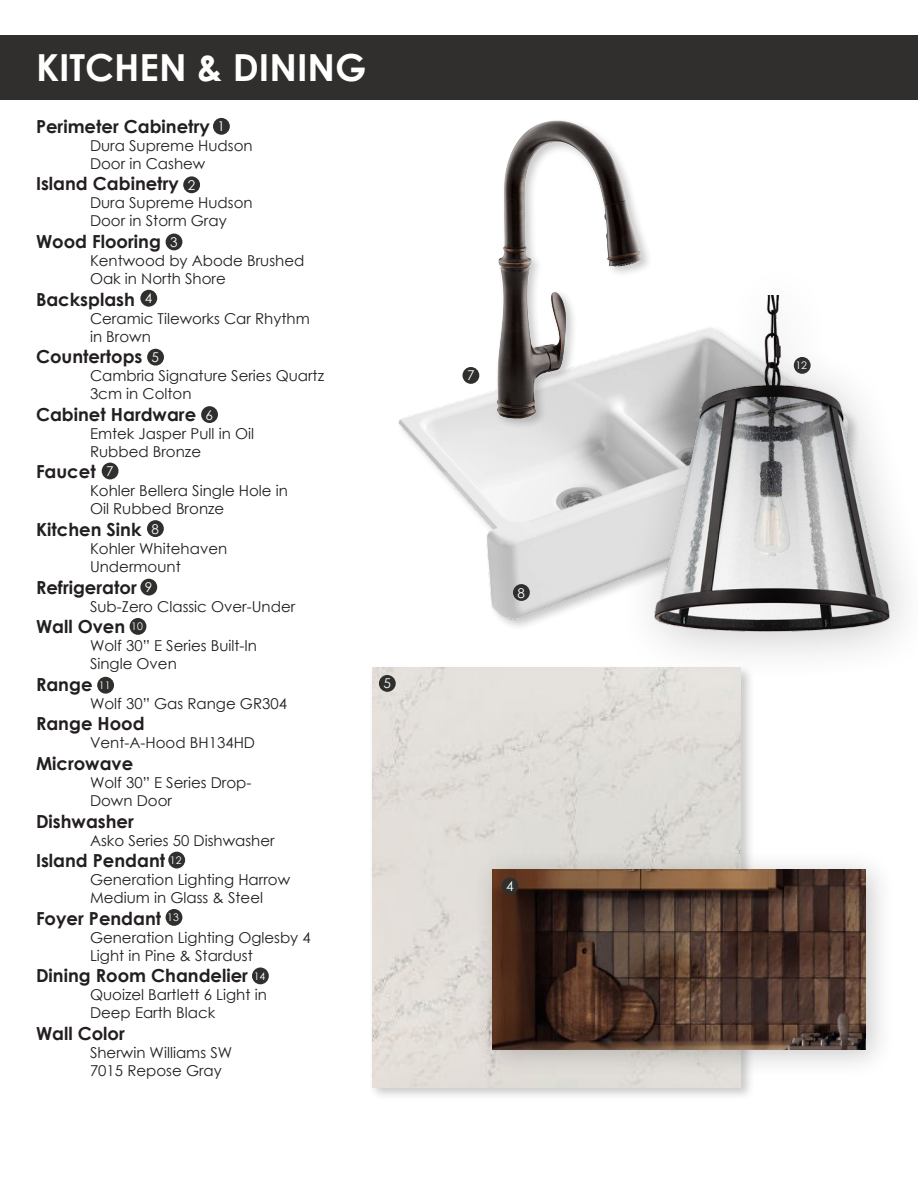
<style>
.page{position:relative;width:918px;height:1188px;background:#fff}
.page>*{position:absolute;margin:0;border:0;box-sizing:border-box;transform-origin:0 0}
.t1{font:700 37.35px "Century Gothic";color:#fff}
.t2{font:700 18px "Century Gothic";color:#231f20}
.t3{font:15px "Century Gothic";color:#231f20}
.t4{font:13.5px "Century Gothic";color:#fff}
.t5{font:10.5px "Century Gothic";color:#fff}
</style>
<div class="page">
<div style="left:369px;top:664px;width:386px;height:437px;background:#231f20;opacity:.24"></div>
<img style="left:372px;top:668px;width:369px;height:419px">
<div style="left:472px;top:849px;width:424px;height:231px;background:#231f20;opacity:.24"></div>
<img style="left:492px;top:869px;width:373px;height:180px">
<img style="left:398px;top:413px;width:218px;height:210px">
<img style="left:417px;top:120px;width:226px;height:314px">
<div style="left:616px;top:258px;width:302px;height:425px;background:#231f20;opacity:.24"></div>
<img style="left:655px;top:296px;width:235px;height:335px">
<div style="left:0;top:35px;width:918px;height:65px;background:#302f2d"></div>
<div style="left:213px;top:118px;width:17px;height:17px;background:#2f2f2d;border-radius:50%"></div>
<div style="left:183px;top:176px;width:17px;height:17px;background:#2f2f2d;border-radius:50%"></div>
<div style="left:166px;top:234px;width:16px;height:16px;background:#2f2f2d;border-radius:50%"></div>
<div style="left:140px;top:290px;width:17px;height:17px;background:#2f2f2d;border-radius:50%"></div>
<div style="left:147px;top:349px;width:17px;height:17px;background:#2f2f2d;border-radius:50%"></div>
<div style="left:201px;top:406px;width:17px;height:17px;background:#2f2f2d;border-radius:50%"></div>
<div style="left:102px;top:463px;width:17px;height:16px;background:#2f2f2d;border-radius:50%"></div>
<div style="left:147px;top:520px;width:17px;height:17px;background:#2f2f2d;border-radius:50%"></div>
<div style="left:140px;top:579px;width:17px;height:17px;background:#2f2f2d;border-radius:50%"></div>
<div style="left:130px;top:618px;width:16px;height:17px;background:#2f2f2d;border-radius:50%"></div>
<div style="left:97px;top:677px;width:17px;height:17px;background:#2f2f2d;border-radius:50%"></div>
<div style="left:168px;top:852px;width:17px;height:16px;background:#2f2f2d;border-radius:50%"></div>
<div style="left:166px;top:909px;width:16px;height:17px;background:#2f2f2d;border-radius:50%"></div>
<div style="left:252px;top:968px;width:17px;height:16px;background:#2f2f2d;border-radius:50%"></div>
<div style="left:502px;top:878px;width:16px;height:16px;background:#2f2f2d;border-radius:50%"></div>
<div style="left:379px;top:675px;width:17px;height:17px;background:#2f2f2d;border-radius:50%"></div>
<div style="left:462px;top:367px;width:17px;height:17px;background:#2f2f2d;border-radius:50%"></div>
<div style="left:513px;top:584px;width:17px;height:17px;background:#2f2f2d;border-radius:50%"></div>
<div style="left:794px;top:357px;width:17px;height:17px;background:#2f2f2d;border-radius:50%"></div>
<p class="t1" style="left:36px;top:40px;width:332px">KITCHEN &amp; DINING</p>
<p class="t4" style="left:218px;top:117px;width:9px">1</p>
<p class="t2" style="left:36px;top:113px;width:175px">Perimeter Cabinetry</p>
<p class="t3" style="left:90px;top:135px;width:164px">Dura Supreme Hudson</p>
<p class="t3" style="left:90px;top:153px;width:117px">Door in Cashew</p>
<p class="t2" style="left:36px;top:170px;width:144px">Island Cabinetry</p>
<p class="t3" style="left:90px;top:192px;width:164px">Dura Supreme Hudson</p>
<p class="t3" style="left:90px;top:210px;width:138px">Door in Storm Gray</p>
<p class="t2" style="left:36px;top:228px;width:126px">Wood Flooring</p>
<p class="t3" style="left:90px;top:250px;width:216px">Kentwood by Abode Brushed</p>
<p class="t3" style="left:90px;top:268px;width:137px">Oak in North Shore</p>
<p class="t2" style="left:36px;top:285px;width:101px">Backsplash</p>
<p class="t3" style="left:90px;top:308px;width:221px">Ceramic Tileworks Car Rhythm</p>
<p class="t3" style="left:90px;top:326px;width:62px">in Brown</p>
<p class="t2" style="left:36px;top:343px;width:108px">Countertops</p>
<p class="t3" style="left:90px;top:365px;width:236px">Cambria Signature Series Quartz</p>
<p class="t3" style="left:90px;top:383px;width:103px">3cm in Colton</p>
<p class="t2" style="left:36px;top:401px;width:162px">Cabinet Hardware</p>
<p class="t3" style="left:90px;top:423px;width:166px">Emtek Jasper Pull in Oil</p>
<p class="t3" style="left:90px;top:441px;width:113px">Rubbed Bronze</p>
<p class="t2" style="left:36px;top:458px;width:61px">Faucet</p>
<p class="t3" style="left:90px;top:480px;width:200px">Kohler Bellera Single Hole in</p>
<p class="t3" style="left:90px;top:498px;width:136px">Oil Rubbed Bronze</p>
<p class="t2" style="left:36px;top:516px;width:107px">Kitchen Sink</p>
<p class="t3" style="left:90px;top:538px;width:139px">Kohler Whitehaven</p>
<p class="t3" style="left:90px;top:556px;width:92px">Undermount</p>
<p class="t2" style="left:36px;top:573px;width:102px">Refrigerator</p>
<p class="t3" style="left:90px;top:596px;width:207px">Sub-Zero Classic Over-Under</p>
<p class="t2" style="left:36px;top:613px;width:91px">Wall Oven</p>
<p class="t3" style="left:90px;top:635px;width:169px">Wolf 30” E Series Built-In</p>
<p class="t3" style="left:90px;top:653px;width:88px">Single Oven</p>
<p class="t2" style="left:36px;top:671px;width:58px">Range</p>
<p class="t3" style="left:90px;top:693px;width:199px">Wolf 30” Gas Range GR304</p>
<p class="t2" style="left:36px;top:710px;width:110px">Range Hood</p>
<p class="t3" style="left:90px;top:732px;width:167px">Vent-A-Hood BH134HD</p>
<p class="t2" style="left:36px;top:750px;width:99px">Microwave</p>
<p class="t3" style="left:90px;top:772px;width:163px">Wolf 30” E Series Drop-</p>
<p class="t3" style="left:90px;top:790px;width:84px">Down Door</p>
<p class="t2" style="left:36px;top:807px;width:99px">Dishwasher</p>
<p class="t3" style="left:90px;top:830px;width:186px">Asko Series 50 Dishwasher</p>
<p class="t2" style="left:36px;top:847px;width:131px">Island Pendant</p>
<p class="t3" style="left:90px;top:869px;width:202px">Generation Lighting Harrow</p>
<p class="t3" style="left:90px;top:887px;width:175px">Medium in Glass &amp; Steel</p>
<p class="t2" style="left:36px;top:905px;width:127px">Foyer Pendant</p>
<p class="t3" style="left:90px;top:927px;width:222px">Generation Lighting Oglesby 4</p>
<p class="t3" style="left:90px;top:945px;width:164px">Light in Pine &amp; Stardust</p>
<p class="t2" style="left:36px;top:962px;width:214px">Dining Room Chandelier</p>
<p class="t3" style="left:90px;top:984px;width:178px">Quoizel Bartlett 6 Light in</p>
<p class="t3" style="left:90px;top:1002px;width:127px">Deep Earth Black</p>
<p class="t2" style="left:36px;top:1020px;width:90px">Wall Color</p>
<p class="t3" style="left:90px;top:1042px;width:144px">Sherwin Williams SW</p>
<p class="t3" style="left:90px;top:1060px;width:133px">7015 Repose Gray</p>
<p class="t4" style="left:188px;top:176px;width:9px">2</p>
<p class="t4" style="left:170px;top:233px;width:9px">3</p>
<p class="t4" style="left:145px;top:289px;width:9px">4</p>
<p class="t4" style="left:152px;top:348px;width:9px">5</p>
<p class="t4" style="left:206px;top:405px;width:9px">6</p>
<p class="t4" style="left:106px;top:462px;width:9px">7</p>
<p class="t4" style="left:152px;top:519px;width:9px">8</p>
<p class="t4" style="left:145px;top:578px;width:9px">9</p>
<p class="t5" style="left:131px;top:619px;width:13px">10</p>
<p class="t5" style="left:99px;top:678px;width:13px">11</p>
<p class="t5" style="left:170px;top:853px;width:13px">12</p>
<p class="t5" style="left:167px;top:910px;width:13px">13</p>
<p class="t5" style="left:254px;top:969px;width:13px">14</p>
<p class="t4" style="left:383px;top:674px;width:9px">5</p>
<p class="t4" style="left:467px;top:366px;width:9px">7</p>
<p class="t4" style="left:518px;top:583px;width:9px">8</p>
<p class="t4" style="left:506px;top:877px;width:9px">4</p>
<p class="t5" style="left:795px;top:358px;width:13px">12</p>
</div>
